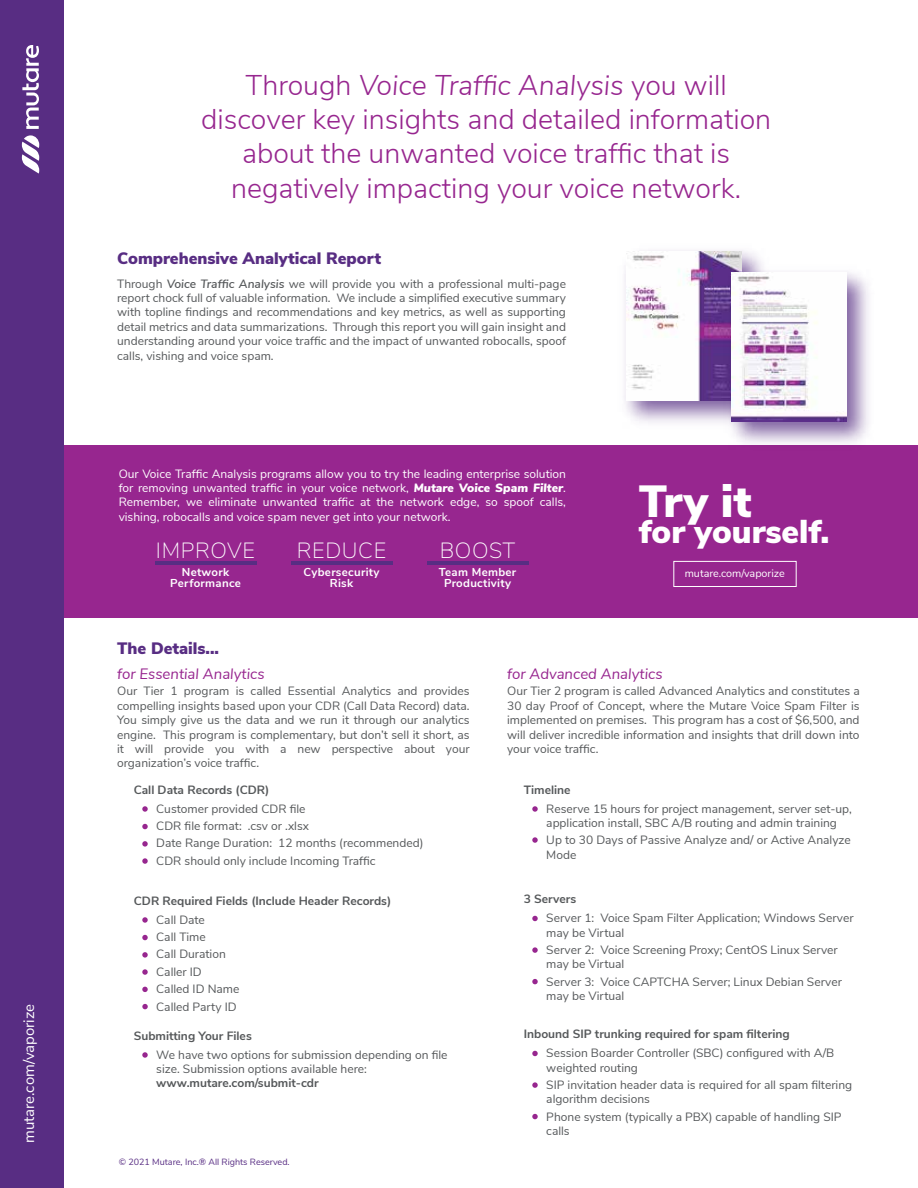
<style>
.page{position:relative;width:918px;height:1188px;background:#fff}
.page>*{position:absolute;margin:0;border:0;box-sizing:border-box;transform-origin:0 0}
.t1{font:900 45px "Nunito Sans";color:#fff}
.t2{font:900 33px "Nunito Sans";color:#fff}
.t3{font:300 28.5px/34.2px "Nunito Sans";color:#97268f;text-align:center}
.t4{font:200 22.05px "Nunito Sans";letter-spacing:.025em;color:#fff}
.t5{font:900 16.5px "Nunito Sans";color:#582d83}
.t6{font:italic 15px "Nunito Sans";color:#97268f}
.t7{font:15px "Nunito Sans";color:#fff}
.t8{font:12px/14.4px "Nunito Sans";color:#55585a}
.t9{font:12px/14.4px "Nunito Sans";color:#fff;text-align:justify}
.t10{font:700 12px "Nunito Sans";color:#55585a}
.t11{font:700 11.4px/11.4px "Nunito Sans";letter-spacing:.025em;color:#fff;text-align:center}
.t12{font:10.8px "Nunito Sans";color:#fff}
.t13{font:9px "Nunito Sans";color:#582d83}
.s1{font-style:italic}
.s2{font-weight:600;font-style:italic}
.s3{font-weight:900;font-style:italic}
</style>
<div class="page">
<div style="left:0;top:445px;width:918px;height:173px;background:#97268f"></div>
<div style="left:0;top:0;width:64px;height:1188px;background:#582d83"></div>
<svg style="left:22px;top:45px;width:17px;height:84px"></svg>
<svg style="left:22px;top:135px;width:17px;height:39px"></svg>
<svg style="left:142px;top:917px;width:6px;height:6px"></svg>
<svg style="left:142px;top:935px;width:6px;height:5px"></svg>
<svg style="left:142px;top:952px;width:6px;height:6px"></svg>
<svg style="left:142px;top:969px;width:6px;height:6px"></svg>
<svg style="left:142px;top:987px;width:6px;height:5px"></svg>
<svg style="left:142px;top:1004px;width:6px;height:5px"></svg>
<svg style="left:142px;top:1052px;width:6px;height:6px"></svg>
<svg style="left:142px;top:806px;width:6px;height:6px"></svg>
<svg style="left:142px;top:824px;width:6px;height:5px"></svg>
<svg style="left:142px;top:841px;width:6px;height:6px"></svg>
<svg style="left:142px;top:858px;width:6px;height:6px"></svg>
<img style="left:624px;top:250px;width:135px;height:173px">
<img style="left:626px;top:252px;width:115px;height:149px">
<svg style="left:532px;top:806px;width:6px;height:6px"></svg>
<svg style="left:532px;top:837px;width:6px;height:6px"></svg>
<svg style="left:532px;top:916px;width:6px;height:5px"></svg>
<svg style="left:532px;top:947px;width:6px;height:6px"></svg>
<svg style="left:532px;top:979px;width:6px;height:5px"></svg>
<svg style="left:532px;top:1051px;width:6px;height:5px"></svg>
<svg style="left:532px;top:1082px;width:6px;height:6px"></svg>
<svg style="left:532px;top:1114px;width:6px;height:5px"></svg>
<div style="left:673px;top:561px;width:124px;height:26px;border:1px solid #fff"></div>
<img style="left:720px;top:260px;width:149px;height:184px">
<img style="left:732px;top:273px;width:115px;height:148px">
<hr style="left:155px;top:561px;width:101px;height:3px;background:#582d83">
<hr style="left:291px;top:561px;width:101px;height:3px;background:#582d83">
<hr style="left:427px;top:561px;width:101px;height:3px;background:#582d83">
<p class="t7" style="left:18px;top:1143px;width:141px;rotate:-90deg">mutare.com/vaporize</p>
<h3 class="t3" style="left:201px;top:66px;width:572px">Through <span class="s1">Voice Traffic Analysis</span> you will discover key insights and detailed information about the unwanted voice traffic that is negatively impacting your voice network.</h3>
<h3 class="t5" style="left:117px;top:246px;width:266px">Comprehensive Analytical Report</h3>
<p class="t8" style="left:117px;top:275px;width:450px;text-align:justify">Through <span class="s2">Voice Traffic Analysis</span> we will provide you with a professional multi-page report chock full of valuable information. We include a simplified executive summary with topline findings and recommendations and key metrics, as well as supporting detail metrics and data summarizations. Through this report you will gain insight and understanding around your voice traffic and the impact of unwanted robocalls, spoof calls, vishing and voice spam.</p>
<p class="t9" style="left:119px;top:465px;width:449px">Our Voice Traffic Analysis programs allow you to try the leading enterprise solution for removing unwanted traffic in your voice network, <span class="s3">Mutare Voice Spam Filter</span>.<br>Remember, we eliminate unwanted traffic at the network edge, so spoof calls, vishing, robocalls and voice spam never get into your network.</p>
<h3 class="t4" style="left:156px;top:534px;width:101px">IMPROVE</h3>
<p class="t11" style="left:170px;top:566px;width:72px">Network<br>Performance</p>
<h3 class="t4" style="left:297px;top:534px;width:91px">REDUCE</h3>
<p class="t11" style="left:304px;top:566px;width:77px">Cybersecurity<br>Risk</p>
<h3 class="t4" style="left:440px;top:534px;width:77px">BOOST</h3>
<p class="t11" style="left:439px;top:566px;width:79px">Team Member<br>Productivity</p>
<h1 class="t1" style="left:639px;top:468px;width:114px">Try it</h1>
<h2 class="t2" style="left:639px;top:508px;width:192px">for yourself.</h2>
<p class="t12" style="left:685px;top:565px;width:102px">mutare.com/vaporize</p>
<h3 class="t5" style="left:117px;top:636px;width:103px">The Details...</h3>
<p class="t8" style="left:117px;top:683px;width:354px;text-align:justify">Our Tier 1 program is called Essential Analytics and provides compelling insights based upon your CDR (Call Data Record) data.<br>You simply give us the data and we run it through our analytics engine. This program is complementary, but don’t sell it short, as it will provide you with a new perspective about your organization’s voice traffic.</p>
<p class="t6" style="left:117px;top:663px;width:149px">for Essential Analytics</p>
<p class="t10" style="left:134px;top:781px;width:137px">Call Data Records (CDR)</p>
<p class="t8" style="left:156px;top:799px;width:269px;line-height:17.4px">Customer provided CDR file<br>CDR file format: .csv or .xlsx<br>Date Range Duration: 12 months (recommended)<br>CDR should only include Incoming Traffic</p>
<p class="t10" style="left:134px;top:892px;width:259px">CDR Required Fields (Include Header Records)</p>
<p class="t8" style="left:156px;top:910px;width:85px;line-height:17.4px">Call Date<br>Call Time<br>Call Duration<br>Caller ID<br>Called ID Name<br>Called Party ID</p>
<p class="t10" style="left:134px;top:1027px;width:120px">Submitting Your Files</p>
<p class="t8" style="left:156px;top:1047px;width:293px">We have two options for submission depending on file size. Submission options available here:</p>
<p class="t10" style="left:156px;top:1075px;width:164px">www.mutare.com/submit-cdr</p>
<p class="t13" style="left:119px;top:1155px;width:172px">© 2021 Mutare, Inc.® All Rights Reserved.</p>
<p class="t6" style="left:507px;top:663px;width:157px">for Advanced Analytics</p>
<p class="t8" style="left:507px;top:683px;width:354px;text-align:justify">Our Tier 2 program is called Advanced Analytics and constitutes a 30 day Proof of Concept, where the Mutare Voice Spam Filter is implemented on premises. This program has a cost of $6,500, and will deliver incredible information and insights that drill down into your voice traffic.</p>
<p class="t10" style="left:524px;top:781px;width:48px">Timeline</p>
<p class="t8" style="left:546px;top:801px;width:307px">Reserve 15 hours for project management, server set-up, application install, SBC A/B routing and admin training</p>
<p class="t8" style="left:546px;top:832px;width:306px">Up to 30 Days of Passive Analyze and/ or Active Analyze<br>Mode</p>
<p class="t10" style="left:524px;top:891px;width:54px">3 Servers</p>
<p class="t8" style="left:546px;top:910px;width:309px">Server 1: Voice Spam Filter Application; Windows Server may be Virtual</p>
<p class="t8" style="left:546px;top:942px;width:293px">Server 2: Voice Screening Proxy; CentOS Linux Server may be Virtual</p>
<p class="t8" style="left:546px;top:974px;width:297px">Server 3: Voice CAPTCHA Server; Linux Debian Server may be Virtual</p>
<p class="t10" style="left:524px;top:1026px;width:267px">Inbound SIP trunking required for spam filtering</p>
<p class="t8" style="left:546px;top:1045px;width:289px">Session Boarder Controller (SBC) configured with A/B weighted routing</p>
<p class="t8" style="left:546px;top:1077px;width:307px">SIP invitation header data is required for all spam filtering algorithm decisions</p>
<p class="t8" style="left:546px;top:1109px;width:297px">Phone system (typically a PBX) capable of handling SIP calls</p>
</div>
